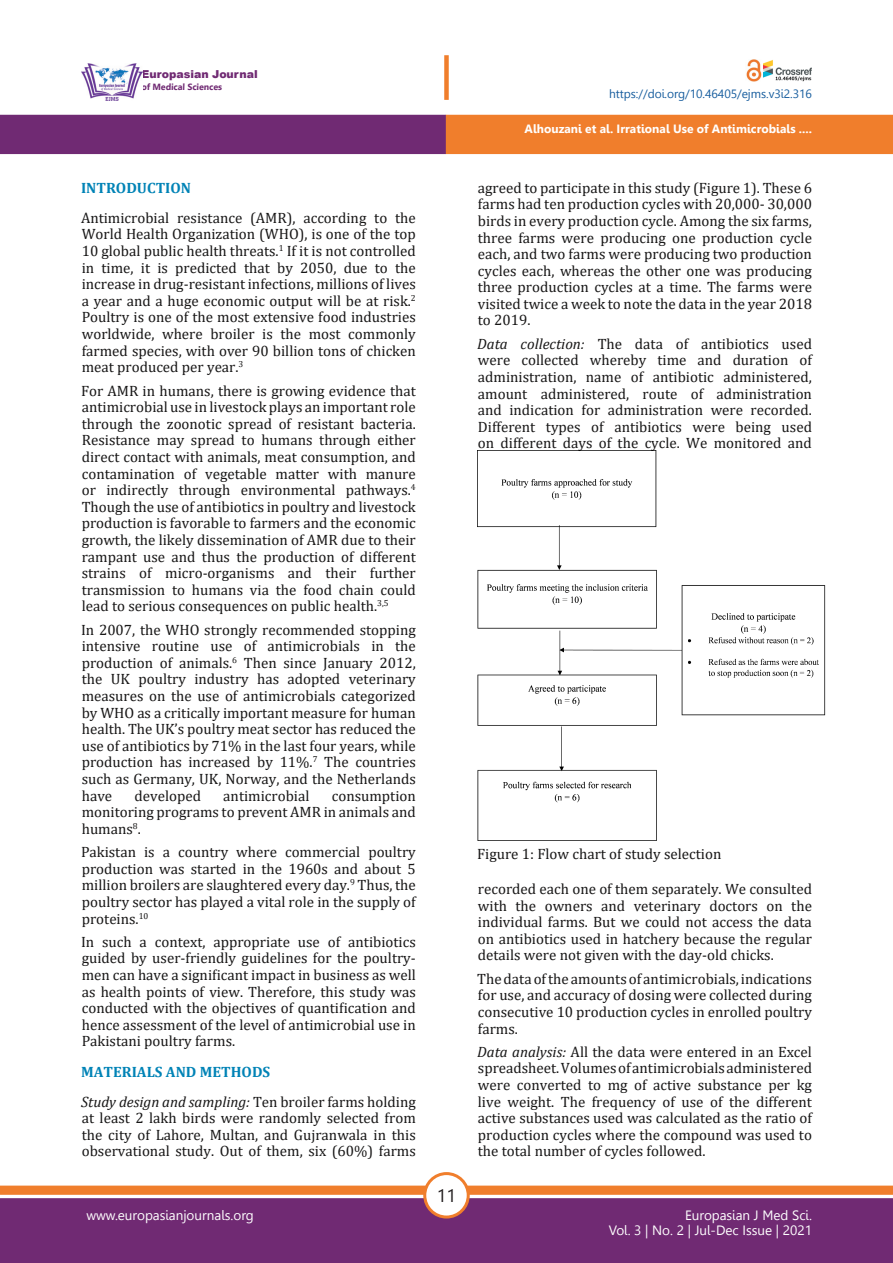
<style>
.page{position:relative;width:893px;height:1263px;background:#fff}
.page>*{position:absolute;margin:0;border:0;box-sizing:border-box;transform-origin:0 0}
.t1{font:18px "Leelawadee";color:#231f20}
.t2{font:15px/16.6px "Cambria";color:#181717;text-align:justify}
.Body_Headings{font:700 15px "Cambria";color:#0083b6}
.t3{font:13.5px/15px "Leelawadee";color:#fff;text-align:right}
.t4{font:700 12px "Leelawadee";color:#fff}
.t5{font:12px "Leelawadee";letter-spacing:-.005em;color:#175d9e}
.t6{font:900 10.95px "Arial";color:#702a73}
.t7{font:700 9px "Leelawadee UI";color:#702a73}
.s1{font-style:italic}
</style>
<div class="page">
<div style="left:0;top:1198px;width:893px;height:65px;background:#702a73;border:2px solid #702a73"></div>
<div style="left:0;top:1185px;width:893px;height:10px;background:#f07e2c;border:1px solid #f07e2c"></div>
<div style="left:425px;top:1173px;width:43px;height:44px;background:#fff;border-radius:50%"></div>
<div style="left:423px;top:1172px;width:47px;height:46px;border:3px solid #f07e2c;border-radius:50%"></div>
<div style="left:0;top:115px;width:446px;height:39px;background:#702a73"></div>
<div style="left:446px;top:115px;width:447px;height:39px;background:#f07e2c"></div>
<div style="left:444px;top:55px;width:5px;height:45px;background:#f07e2c"></div>
<img style="left:746px;top:60px;width:66px;height:21px">
<img style="left:81px;top:63px;width:61px;height:37px">
<img style="left:477px;top:451px;width:349px;height:390px">
<p class="t6" style="left:141px;top:66px;width:118px">Europasian Journal</p>
<p class="t7" style="left:141px;top:80px;width:82px">of Medical Sciences</p>
<p class="Body_Headings" style="left:81px;top:177px;width:112px">INTRODUCTION</p>
<p class="t2" style="left:81px;top:209px;width:336px">Antimicrobial resistance (AMR), according to the World Health Organization (WHO), is one of the top 10 global public health threats.<sup>1</sup> If it is not controlled in time, it is predicted that by 2050, due to the increase in drug-resistant infections, millions of lives a year and a huge economic output will be at risk.<sup>2<br></sup>Poultry is one of the most extensive food industries worldwide, where broiler is the most commonly farmed species, with over 90 billion tons of chicken meat produced per year.<sup>3</sup></p>
<p class="t2" style="left:81px;top:382px;width:336px">For AMR in humans, there is growing evidence that antimicrobial use in livestock plays an important role through the zoonotic spread of resistant bacteria.<br>Resistance may spread to humans through either direct contact with animals, meat consumption, and contamination of vegetable matter with manure or indirectly through environmental pathways.<sup>4<br></sup>Though the use of antibiotics in poultry and livestock production is favorable to farmers and the economic growth, the likely dissemination of AMR due to their rampant use and thus the production of different strains of micro-organisms and their further transmission to humans via the food chain could lead to serious consequences on public health.<sup>3,5</sup></p>
<p class="t2" style="left:81px;top:621px;width:336px">In 2007, the WHO strongly recommended stopping intensive routine use of antimicrobials in the production of animals.<sup>6</sup> Then since January 2012, the UK poultry industry has adopted veterinary measures on the use of antimicrobials categorized by WHO as a critically important measure for human health. The UK’s poultry meat sector has reduced the use of antibiotics by 71% in the last four years, while production has increased by 11%.<sup>7</sup> The countries such as Germany, UK, Norway, and the Netherlands have</p>
<p class="t2" style="left:135px;top:787px;width:68px">developed</p>
<p class="t2" style="left:223px;top:787px;width:88px">antimicrobial</p>
<p class="t2" style="left:82px;top:787px;width:336px;text-indent:250px">consumption monitoring programs to prevent AMR in animals and humans<sup>8</sup>.</p>
<p class="t2" style="left:81px;top:844px;width:336px">Pakistan is a country where commercial poultry production was started in the 1960s and about 5 million broilers are slaughtered every day.<sup>9</sup> Thus, the poultry sector has played a vital role in the supply of proteins.<sup>10</sup></p>
<p class="t2" style="left:81px;top:933px;width:336px">In such a context, appropriate use of antibiotics guided by user-friendly guidelines for the poultry&shy;men can have a significant impact in business as well as health points of view. Therefore, this study was conducted with the objectives of quantification and hence assessment of the level of antimicrobial use in Pakistani poultry farms.</p>
<p class="Body_Headings" style="left:81px;top:1061px;width:191px">MATERIALS AND METHODS</p>
<p class="t2" style="left:81px;top:1093px;width:336px"><span class="s1">Study design and sampling:</span> Ten broiler farms holding at least 2 lakh birds were randomly selected from the city of Lahore, Multan, and Gujranwala in this observational study. Out of them, six (60%) farms</p>
<p class="t1" style="left:437px;top:1185px;width:21px">11</p>
<p class="t5" style="left:609px;top:87px;width:204px">https://doi.org/10.46405/ejms.v3i2.316</p>
<p class="t4" style="left:525px;top:122px;width:289px">Alhouzani et al. Irrational Use of Antimicrobials ....</p>
<p class="t2" style="left:478px;top:179px;width:336px">agreed to participate in this study (Figure 1). These 6 farms had ten production cycles with 20,000- 30,000 birds in every production cycle. Among the six farms, three farms were producing one production cycle each, and two farms were producing two production cycles each, whereas the other one was producing three production cycles at a time. The farms were visited twice a week to note the data in the year 2018 to 2019.</p>
<p class="t2" style="left:477px;top:335px;width:336px"><span class="s1">Data collection:</span> The data of antibiotics used were collected whereby time and duration of administration, name of antibiotic administered, amount administered, route of administration and indication for administration were recorded.<br>Different types of antibiotics were being used on different days of the cycle. We monitored and</p>
<p class="t2" style="left:477px;top:846px;width:246px">Figure 1: Flow chart of study selection</p>
<p class="t2" style="left:478px;top:880px;width:336px">recorded each one of them separately. We consulted with the owners and veterinary doctors on the individual farms. But we could not access the data on antibiotics used in hatchery because the regular details were not given with the day-old chicks.</p>
<p class="t2" style="left:477px;top:970px;width:336px">The data of the amounts of antimicrobials, indications for use, and accuracy of dosing were collected during consecutive 10 production cycles in enrolled poultry farms.</p>
<p class="t2" style="left:477px;top:1043px;width:336px"><span class="s1">Data analysis:</span> All the data were entered in an Excel spreadsheet. Volumes of antimicrobials administered were converted to mg of active substance per kg live weight. The frequency of use of the different active substances used was calculated as the ratio of production cycles where the compound was used to the total number of cycles followed.</p>
<p class="t3" style="left:86px;top:1208px;width:169px">www.europasianjournals.org</p>
<p class="t3" style="left:609px;top:1208px;width:205px">Europasian J Med Sci.<br>Vol. 3 | No. 2 | Jul-Dec Issue | 2021</p>
</div>
